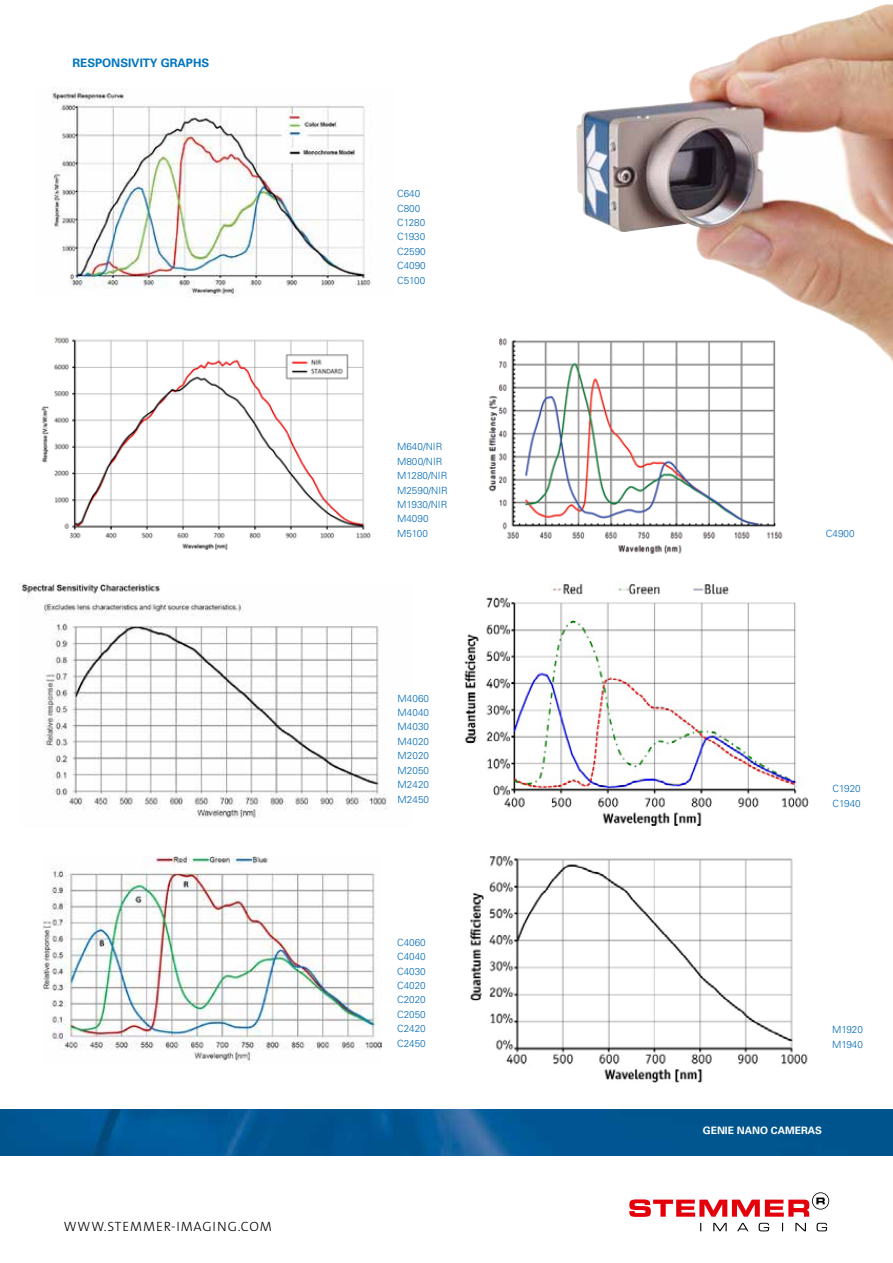
<style>
.page{position:relative;width:893px;height:1263px;background:#fff}
.page>*{position:absolute;margin:0;border:0;box-sizing:border-box;transform-origin:0 0}
.t1{font:13.5px "The Sans LP3 Lig";letter-spacing:.065em;color:#000}
.t2{font:700 11.7px "Univers LT Std";letter-spacing:-.005em;color:#0076c0}
.t3{font:700 10.2px "Univers LT Std";color:#fff}
.t4{font:300 9.9px/14.4px "Univers LT Std";color:#006bb6}
</style>
<div class="page">
<svg style="left:629px;top:1192px;width:200px;height:39px"></svg>
<img style="left:0;top:1109px;width:893px;height:47px">
<img style="left:41px;top:337px;width:330px;height:213px">
<img style="left:470px;top:855px;width:338px;height:227px">
<img style="left:464px;top:583px;width:345px;height:243px">
<img style="left:52px;top:87px;width:320px;height:209px">
<img style="left:19px;top:583px;width:369px;height:235px">
<img style="left:42px;top:856px;width:340px;height:207px">
<img style="left:576px;top:4px;width:317px;height:359px">
<img style="left:488px;top:337px;width:307px;height:217px">
<p class="t2" style="left:73px;top:56px;width:138px">RESPONSIVITY GRAPHS</p>
<h1 class="t1" style="left:64px;top:1218px;width:209px">WWW.STEMMER-IMAGING.COM</h1>
<p class="t4" style="left:397px;top:186px;width:30px">C640<br>C800<br>C1280<br>C1930<br>C2590<br>C4090<br>C5100</p>
<p class="t4" style="left:397px;top:440px;width:52px">M640/NIR<br>M800/NIR<br>M1280/NIR<br>M2590/NIR<br>M1930/NIR<br>M4090<br>M5100</p>
<p class="t4" style="left:398px;top:691px;width:33px;text-align:justify">M4060<br>M4040<br>M4030<br>M4020<br>M2020<br>M2050<br>M2420<br>M2450</p>
<p class="t4" style="left:397px;top:935px;width:30px;text-align:justify">C4060<br>C4040<br>C4030<br>C4020<br>C2020<br>C2050<br>C2420<br>C2450</p>
<p class="t4" style="left:826px;top:526px;width:30px">C4900</p>
<p class="t4" style="left:833px;top:781px;width:30px">C1920<br>C1940</p>
<p class="t4" style="left:832px;top:1022px;width:32px">M1920<br>M1940</p>
<p class="t3" style="left:703px;top:1124px;width:120px">GENIE NANO CAMERAS</p>
</div>
